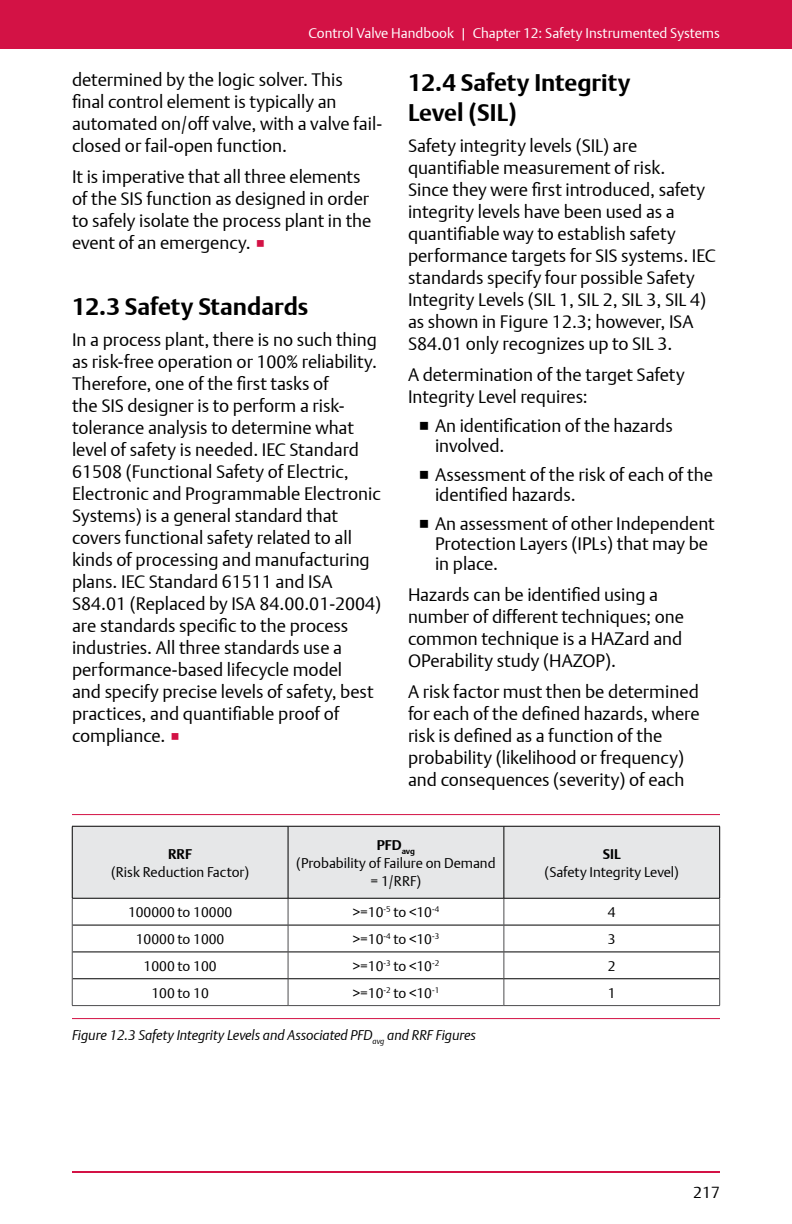
<style>
.page{position:relative;width:792px;height:1224px;background:#fff}
.page>*{position:absolute;margin:0;border:0;box-sizing:border-box;transform-origin:0 0}
.t1{font:700 24px/30px "DTL Argo T";color:#000}
.t2{font:300 18px/22px "DTL Argo T";color:#000}
.t3{font:300 16px "DTL Argo T";color:#000}
.t4{font:300 14px/18px "DTL Argo T";color:#000;text-align:center}
.t5{font:italic 300 14px "DTL Argo T";color:#000}
.t6{font:300 14px "DTL Argo T";color:#fff}
.t7{font:700 14px "DTL Argo T";color:#000}
.s1{font-weight:700}
</style>
<div class="page">
<hr style="left:72px;top:1171px;width:648px;height:2px;background:#d31245">
<div style="left:0;top:0;width:792px;height:49px;background:#d31245"></div>
<div style="left:73px;top:827px;width:646px;height:71px;background:#e6e7e8"></div>
<svg style="left:73px;top:899px;width:646px;height:106px"></svg>
<hr style="left:288px;top:826px;width:1px;height:72px;background:#000">
<hr style="left:504px;top:826px;width:1px;height:72px;background:#000">
<hr style="left:72px;top:925px;width:216px;height:1px;background:#000">
<hr style="left:288px;top:925px;width:216px;height:1px;background:#000">
<hr style="left:504px;top:925px;width:215px;height:1px;background:#000">
<hr style="left:72px;top:952px;width:216px;height:1px;background:#000">
<hr style="left:288px;top:952px;width:216px;height:1px;background:#000">
<hr style="left:504px;top:952px;width:215px;height:1px;background:#000">
<hr style="left:72px;top:978px;width:216px;height:1px;background:#000">
<hr style="left:288px;top:978px;width:216px;height:1px;background:#000">
<hr style="left:504px;top:978px;width:215px;height:1px;background:#000">
<svg style="left:288px;top:899px;width:1px;height:106px"></svg>
<svg style="left:504px;top:899px;width:1px;height:106px"></svg>
<hr style="left:72px;top:826px;width:216px;height:1px;background:#000">
<hr style="left:72px;top:826px;width:1px;height:72px;background:#000">
<hr style="left:288px;top:826px;width:216px;height:1px;background:#000">
<hr style="left:504px;top:826px;width:216px;height:1px;background:#000">
<hr style="left:719px;top:826px;width:1px;height:72px;background:#000">
<hr style="left:72px;top:898px;width:216px;height:1px;background:#000">
<hr style="left:288px;top:898px;width:216px;height:1px;background:#000">
<hr style="left:504px;top:898px;width:216px;height:1px;background:#000">
<svg style="left:72px;top:899px;width:1px;height:106px"></svg>
<svg style="left:719px;top:899px;width:1px;height:106px"></svg>
<hr style="left:72px;top:1005px;width:216px;height:1px;background:#4d4d4f">
<hr style="left:288px;top:1005px;width:216px;height:1px;background:#4d4d4f">
<hr style="left:504px;top:1005px;width:216px;height:1px;background:#4d4d4f">
<hr style="left:72px;top:1018px;width:648px;height:1px;background:#d31245">
<hr style="left:72px;top:814px;width:648px;height:1px;background:#d31245">
<p class="t6" style="left:309px;top:25px;width:413px">Control Valve Handbook | Chapter 12: Safety Instrumented Systems</p>
<p class="t2" style="left:72px;top:68px;width:312px">determined by the logic solver. This<br>final control element is typically an automated on/off valve, with a valve fail&shy;closed or fail-open function.</p>
<p class="t2" style="left:72px;top:165px;width:301px">It is imperative that all three elements of the SIS function as designed in order to safely isolate the process plant in the event of an emergency.</p>
<h1 class="t1" style="left:72px;top:291px;width:238px">12.3 Safety Standards</h1>
<p class="t2" style="left:72px;top:328px;width:311px">In a process plant, there is no such thing as risk-free operation or 100% reliability.<br>Therefore, one of the first tasks of<br>the SIS designer is to perform a risk&shy;tolerance analysis to determine what level of safety is needed. IEC Standard 61508 (Functional Safety of Electric, Electronic and Programmable Electronic Systems) is a general standard that covers functional safety related to all kinds of processing and manufacturing plans. IEC Standard 61511 and ISA S84.01 (Replaced by ISA 84.00.01-2004) are standards specific to the process industries. All three standards use a performance-based lifecycle model<br>and specify precise levels of safety, best practices, and quantifiable proof of compliance.</p>
<h1 class="t1" style="left:408px;top:67px;width:224px">12.4 Safety Integrity<br>Level (SIL)</h1>
<p class="t2" style="left:408px;top:134px;width:309px">Safety integrity levels (SIL) are quantifiable measurement of risk.<br>Since they were first introduced, safety integrity levels have been used as a quantifiable way to establish safety performance targets for SIS systems. IEC standards specify four possible Safety Integrity Levels (SIL 1, SIL 2, SIL 3, SIL 4) as shown in Figure 12.3; however, ISA S84.01 only recognizes up to SIL 3.</p>
<p class="t2" style="left:408px;top:363px;width:278px">A determination of the target Safety<br>Integrity Level requires:</p>
<p class="t2" style="left:435px;top:415px;width:239px;line-height:20px">An identification of the hazards involved.</p>
<p class="t2" style="left:435px;top:464px;width:280px;line-height:20px">Assessment of the risk of each of the identified hazards.</p>
<p class="t2" style="left:435px;top:513px;width:281px;line-height:20px">An assessment of other Independent<br>Protection Layers (IPLs) that may be in place.</p>
<p class="t2" style="left:408px;top:583px;width:278px">Hazards can be identified using a number of different techniques; one common technique is a HAZard and<br>OPerability study (HAZOP).</p>
<p class="t2" style="left:408px;top:680px;width:293px">A risk factor must then be determined for each of the defined hazards, where risk is defined as a function of the probability (likelihood or frequency) and consequences (severity) of each</p>
<p class="t7" style="left:168px;top:845px;width:25px">RRF</p>
<p class="t4" style="left:111px;top:863px;width:139px">(Risk Reduction Factor)</p>
<p class="t4" style="left:296px;top:836px;width:201px"><span class="s1">PFD</span><sub>avg<br></sub>(Probability of Failure on Demand = 1/RRF)</p>
<p class="t7" style="left:603px;top:845px;width:19px">SIL</p>
<p class="t4" style="left:545px;top:863px;width:136px">(Safety Integrity Level)</p>
<p class="t4" style="left:128px;top:903px;width:106px">100000 to 10000</p>
<p class="t4" style="left:353px;top:903px;width:88px">&gt;=10<sup>-5</sup> to &lt;10<sup>-4</sup></p>
<p class="t4" style="left:608px;top:903px;width:9px">4</p>
<p class="t4" style="left:136px;top:930px;width:90px">10000 to 1000</p>
<p class="t4" style="left:353px;top:930px;width:88px">&gt;=10<sup>-4</sup> to &lt;10<sup>-3</sup></p>
<p class="t4" style="left:608px;top:930px;width:9px">3</p>
<p class="t4" style="left:144px;top:957px;width:75px">1000 to 100</p>
<p class="t4" style="left:353px;top:957px;width:88px">&gt;=10<sup>-3</sup> to &lt;10<sup>-2</sup></p>
<p class="t4" style="left:608px;top:957px;width:9px">2</p>
<p class="t4" style="left:151px;top:984px;width:59px">100 to 10</p>
<p class="t4" style="left:353px;top:984px;width:88px">&gt;=10<sup>-2</sup> to &lt;10<sup>-1</sup></p>
<p class="t4" style="left:608px;top:984px;width:9px">1</p>
<p class="t5" style="left:72px;top:1026px;width:405px">Figure 12.3 Safety Integrity Levels and Associated PFD<sub>avg</sub> and RRF Figures</p>
<p class="t3" style="left:693px;top:1182px;width:28px">217</p>
</div>
